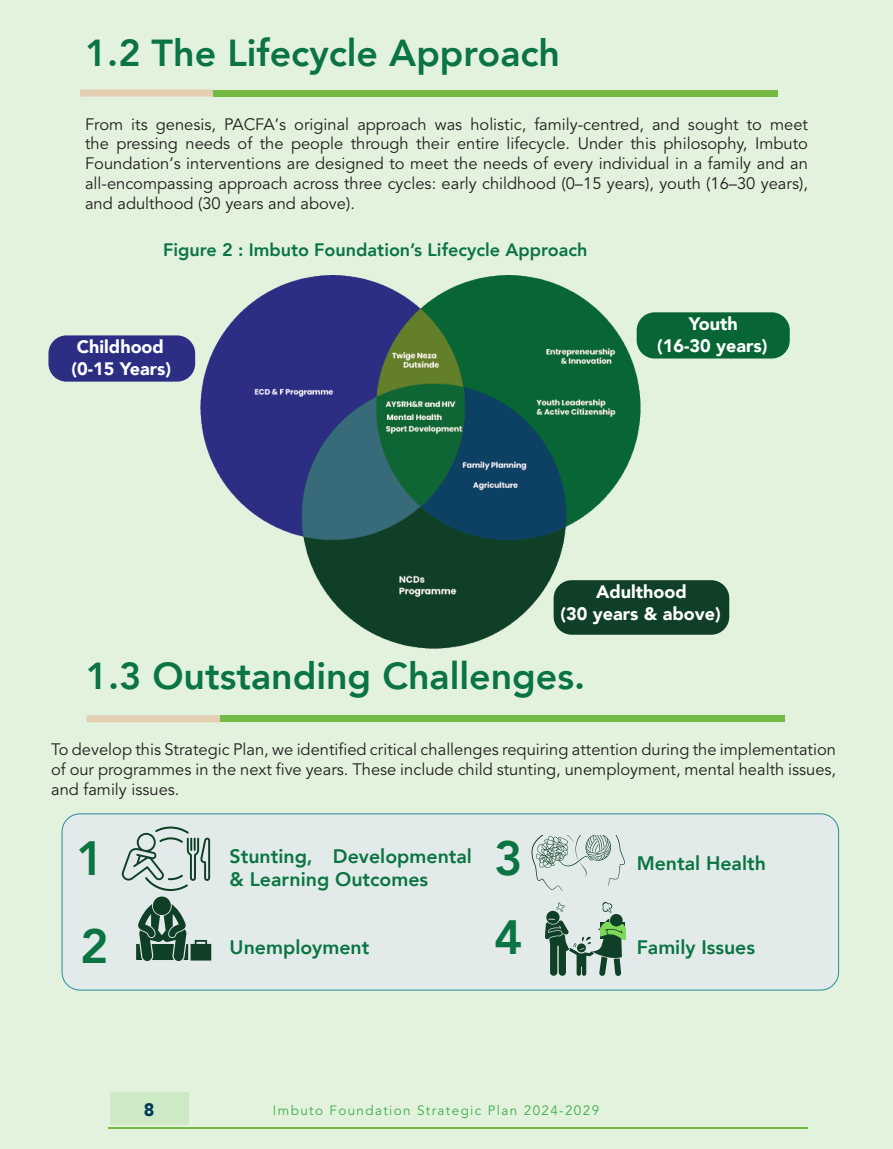
<style>
.page{position:relative;width:893px;height:1149px;background:#fff}
.page>*{position:absolute;margin:0;border:0;box-sizing:border-box;transform-origin:0 0}
.t1{font:800 48px "Avenir";color:#0a7442}
.t2{font:800 37.5px "Avenir";color:#0a7442}
.t3{font:800 19.5px/23.4px "Avenir";color:#0a7442}
.t4{font:900 18px "Avenir";color:#fff}
.t5{font:800 18px "Avenir";color:#0a7442}
.t6{font:900 18px "Avenir";color:#013957}
.t7{font:16.5px/19.8px "Avenir";color:#231f20;text-align:justify}
.t8{font:13.5px "Avenir";letter-spacing:.1em;color:#40ae49}
</style>
<div class="page">
<div style="left:0;top:0;width:893px;height:1148px;background:#e2f2dd"></div>
<hr style="left:108px;top:1126px;width:700px;height:2px;background:#73b943">
<div style="left:110px;top:1092px;width:79px;height:33px;background:#cee9c5"></div>
<img style="left:200px;top:275px;width:443px;height:373px">
<div style="left:214px;top:90px;width:564px;height:7px;background:#73b943"></div>
<svg style="left:80px;top:90px;width:134px;height:7px"></svg>
<div style="left:554px;top:580px;width:175px;height:54px;background:#0f3f26;border-radius:18px"></div>
<div style="left:48px;top:335px;width:147px;height:46px;background:#2b2e83;border-radius:18px"></div>
<div style="left:637px;top:312px;width:153px;height:46px;background:#076633;border-radius:18px"></div>
<div style="left:220px;top:715px;width:564px;height:7px;background:#73b943"></div>
<svg style="left:87px;top:715px;width:133px;height:7px"></svg>
<div style="left:62px;top:813px;width:777px;height:176px;background:#e2ebe9;border-radius:18px"></div>
<div style="left:62px;top:813px;width:777px;height:177px;border:1px solid #2a8b9d;border-radius:18px"></div>
<svg style="left:122px;top:826px;width:88px;height:64px"></svg>
<svg style="left:136px;top:896px;width:75px;height:64px"></svg>
<svg style="left:531px;top:835px;width:94px;height:55px"></svg>
<svg style="left:545px;top:902px;width:80px;height:73px"></svg>
<p class="t2" style="left:85px;top:18px;width:477px">1.2 The Lifecycle Approach</p>
<p class="t7" style="left:85px;top:114px;width:724px">From its genesis, PACFA’s original approach was holistic, family-centred, and sought to meet the pressing needs of the people through their entire lifecycle. Under this philosophy, Imbuto Foundation’s interventions are designed to meet the needs of every individual in a family and an all-encompassing approach across three cycles: early childhood (0–15 years), youth (16–30 years), and adulthood (30 years and above).</p>
<p class="t5" style="left:163px;top:233px;width:426px">Figure 2 : Imbuto Foundation’s Lifecycle Approach</p>
<p class="t4" style="left:77px;top:331px;width:88px">Childhood</p>
<p class="t4" style="left:71px;top:353px;width:101px">(0-15 Years)</p>
<p class="t4" style="left:689px;top:308px;width:50px">Youth</p>
<p class="t4" style="left:657px;top:330px;width:112px">(16-30 years)</p>
<p class="t4" style="left:596px;top:576px;width:92px">Adulthood</p>
<p class="t4" style="left:560px;top:598px;width:162px">(30 years &amp; above)</p>
<p class="t2" style="left:86px;top:641px;width:501px">1.3 Outstanding Challenges.</p>
<p class="t7" style="left:51px;top:740px;width:787px">To develop this Strategic Plan, we identified critical challenges requiring attention during the implementation of our programmes in the next five years. These include child stunting, unemployment, mental health issues, and family issues.</p>
<p class="t1" style="left:76px;top:813px;width:30px">1</p>
<p class="t1" style="left:494px;top:813px;width:30px">3</p>
<p class="t3" style="left:230px;top:842px;width:244px">Stunting, Developmental &amp; Learning Outcomes</p>
<p class="t1" style="left:80px;top:902px;width:30px">2</p>
<p class="t1" style="left:494px;top:893px;width:30px">4</p>
<p class="t3" style="left:230px;top:934px;width:141px">Unemployment</p>
<p class="t3" style="left:637px;top:850px;width:131px">Mental Health</p>
<p class="t3" style="left:637px;top:934px;width:120px">Family Issues</p>
<p class="t6" style="left:144px;top:1093px;width:12px">8</p>
<p class="t8" style="left:273px;top:1100px;width:328px">Imbuto Foundation Strategic Plan 2024-2029</p>
</div>
